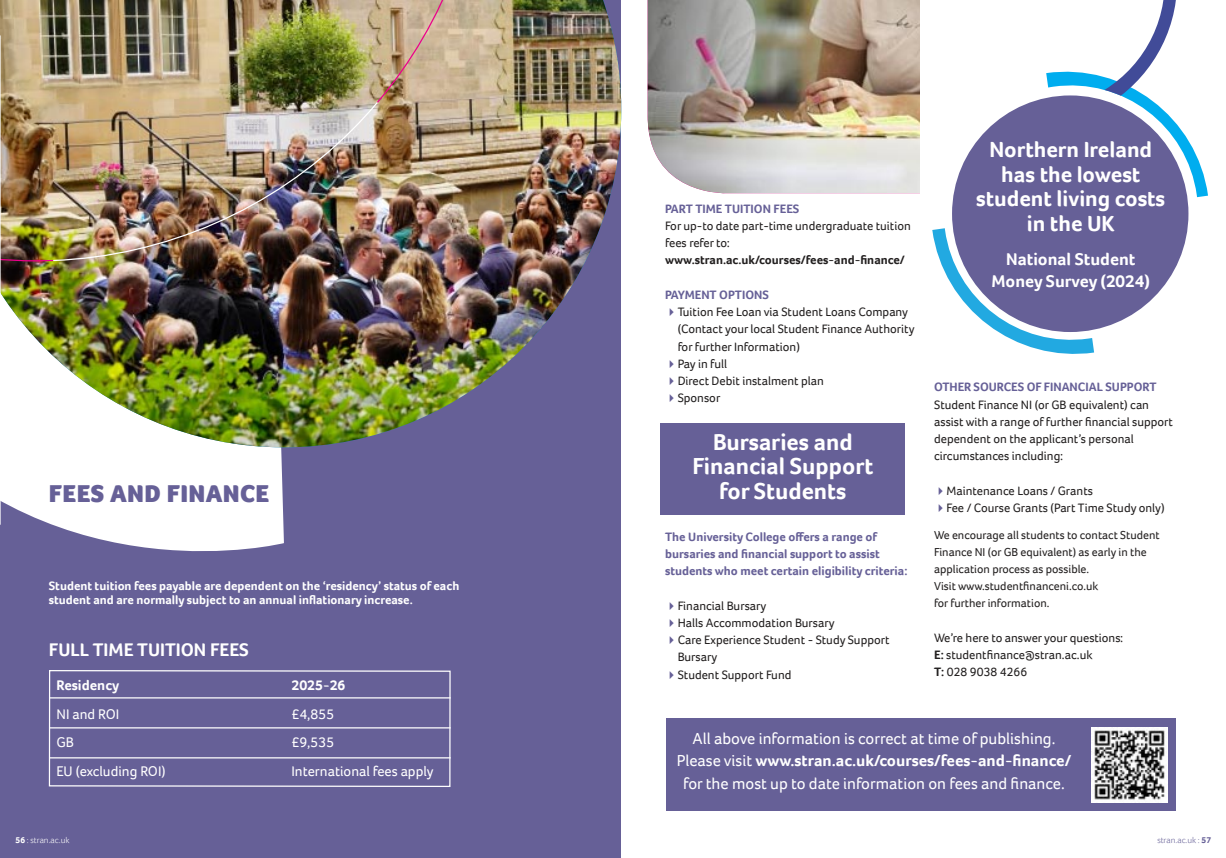
<style>
.page{position:relative;width:1226px;height:858px;background:#fff}
.page>*{position:absolute;margin:0;border:0;box-sizing:border-box;transform-origin:0 0}
.t1{font:900 25px "Foco";letter-spacing:.015em;color:#666097}
.t2{font:700 23.75px/24.5px "Foco";color:#fff;text-align:center}
.t3{font:700 22.5px/24.5px "Foco";color:#fff;text-align:center}
.t4{font:700 18.75px "Foco";color:#fff}
.t5{font:700 17.5px/22px "Foco";color:#fff;text-align:center}
.t6{font:16.5px/22.1px "Foco";color:#fff;text-align:center}
.t7{font:14.38px "Foco";color:#fff}
.t8{font:700 14.38px "Foco";color:#fff}
.t9{font:12.5px/17.2px "Foco";color:#221f1f}
.t10{font:700 12.5px/17.2px "Foco";color:#666097}
.t11{font:700 12.5px/14.2px "Foco";color:#fff}
.t12{font:700 12.5px "Foco";color:#221f1f}
.t13{font:11.88px/17px "Foco";color:#221f1f}
.t14{font:300 8.75px "Foco";color:#fff}
.t15{font:300 8.75px "Foco";color:#666097}
.s1{color:#666097}
.s2{font-weight:700}
</style>
<div class="page">
<div style="left:666px;top:717px;width:510px;height:93px;background:#666097"></div>
<div style="left:0;top:0;width:620px;height:857px;background:#666097"></div>
<svg style="left:0;top:447px;width:284px;height:105px;background:#ebeaf1"></svg>
<img style="left:1px;top:0;width:620px;height:447px">
<img style="left:0;top:0;width:485px;height:262px">
<img style="left:52px;top:101px;width:327px;height:161px">
<svg style="left:932px;top:228px;width:162px;height:126px"></svg>
<svg style="left:1046px;top:0;width:162px;height:197px"></svg>
<div style="left:952px;top:95px;width:236px;height:237px;background:#666097;border-radius:50%"></div>
<svg style="left:48px;top:670px;width:403px;height:117px"></svg>
<hr style="left:50px;top:697px;width:401px;height:1px;background:#fff">
<hr style="left:50px;top:727px;width:401px;height:1px;background:#fff">
<hr style="left:50px;top:757px;width:401px;height:1px;background:#fff">
<div style="left:660px;top:423px;width:245px;height:91px;background:#666097"></div>
<hr style="left:0;top:35px;width:1px;height:489px;background:#fff">
<img style="left:648px;top:0;width:272px;height:194px">
<img style="left:1092px;top:727px;width:75px;height:75px">
<h1 class="t1" style="left:49px;top:485px;width:222px">FEES AND FINANCE</h1>
<p class="t11" style="left:49px;top:579px;width:412px">Student tuition fees payable are dependent on the ‘residency’ status of each student and are normally subject to an annual inflationary increase.</p>
<h3 class="t4" style="left:49px;top:642px;width:202px">FULL TIME TUITION FEES</h3>
<p class="t8" style="left:57px;top:679px;width:64px">Residency</p>
<p class="t8" style="left:291px;top:679px;width:56px">2025-26</p>
<p class="t7" style="left:57px;top:707px;width:64px">NI and ROI</p>
<p class="t7" style="left:291px;top:707px;width:44px">£4,855</p>
<p class="t7" style="left:57px;top:735px;width:19px">GB</p>
<p class="t7" style="left:291px;top:735px;width:44px">£9,535</p>
<p class="t7" style="left:57px;top:764px;width:111px">EU (excluding ROI)</p>
<p class="t7" style="left:291px;top:764px;width:144px">International fees apply</p>
<p class="t10" style="left:665px;top:201px;width:136px">PART TIME TUITION FEES</p>
<p class="t9" style="left:665px;top:218px;width:247px">For up-to date part-time undergraduate tuition fees refer to:</p>
<p class="t12" style="left:665px;top:255px;width:241px">www.stran.ac.uk/courses/fees-and-finance/</p>
<p class="t10" style="left:665px;top:287px;width:105px">PAYMENT OPTIONS</p>
<p class="t9" style="left:678px;top:304px;width:238px;text-indent:-12px"><span class="s1">✔</span>Tuition Fee Loan via Student Loans Company (Contact your local Student Finance Authority for further Information)</p>
<p class="t9" style="left:665px;top:356px;width:64px"><span class="s1">✔</span>Pay in full</p>
<p class="t9" style="left:665px;top:373px;width:160px"><span class="s1">✔</span>Direct Debit instalment plan</p>
<p class="t9" style="left:665px;top:390px;width:57px"><span class="s1">✔</span>Sponsor</p>
<h2 class="t2" style="left:692px;top:432px;width:182px">Bursaries and<br>Financial Support for Students</h2>
<p class="t10" style="left:665px;top:528px;width:244px">The University College offers a range of bursaries and financial support to assist students who meet certain eligibility criteria:</p>
<p class="t9" style="left:665px;top:597px;width:103px"><span class="s1">✔</span>Financial Bursary</p>
<p class="t9" style="left:665px;top:614px;width:171px"><span class="s1">✔</span>Halls Accommodation Bursary</p>
<p class="t9" style="left:678px;top:632px;width:213px;text-indent:-12px"><span class="s1">✔</span>Care Experience Student - Study Support<br>Bursary</p>
<p class="t9" style="left:665px;top:666px;width:128px"><span class="s1">✔</span>Student Support Fund</p>
<h3 class="t3" style="left:976px;top:139px;width:191px">Northern Ireland has the lowest student living costs in the UK</h3>
<h3 class="t5" style="left:992px;top:249px;width:160px">National Student<br>Money Survey (2024)</h3>
<p class="t10" style="left:934px;top:380px;width:224px">OTHER SOURCES OF FINANCIAL SUPPORT</p>
<p class="t9" style="left:934px;top:396px;width:240px">Student Finance NI (or GB equivalent) can assist with a range of further financial support dependent on the applicant’s personal circumstances including:</p>
<p class="t9" style="left:934px;top:483px;width:160px"><span class="s1">✔</span>Maintenance Loans / Grants</p>
<p class="t9" style="left:934px;top:500px;width:232px"><span class="s1">✔</span>Fee / Course Grants (Part Time Study only)</p>
<p class="t13" style="left:934px;top:527px;width:227px">We encourage all students to contact Student Finance NI (or GB equivalent) as early in the application process as possible.<br>Visit www.studentfinanceni.co.uk<br>for further information.</p>
<p class="t9" style="left:934px;top:629px;width:191px">We’re here to answer your questions:<br><span class="s2">E:</span> studentfinance@stran.ac.uk<br><span class="s2">T:</span> 028 9038 4266</p>
<h3 class="t6" style="left:677px;top:728px;width:396px">All above information is correct at time of publishing.<br>Please visit <span class="s2">www.stran.ac.uk/courses/fees-and-finance/ </span>for the most up to date information on fees and finance.</h3>
<p class="t14" style="left:16px;top:834px;width:56px"><span class="s2">56</span> : stran.ac.uk</p>
<p class="t15" style="left:1157px;top:834px;width:55px">stran.ac.uk : <span class="s2">57</span></p>
</div>
